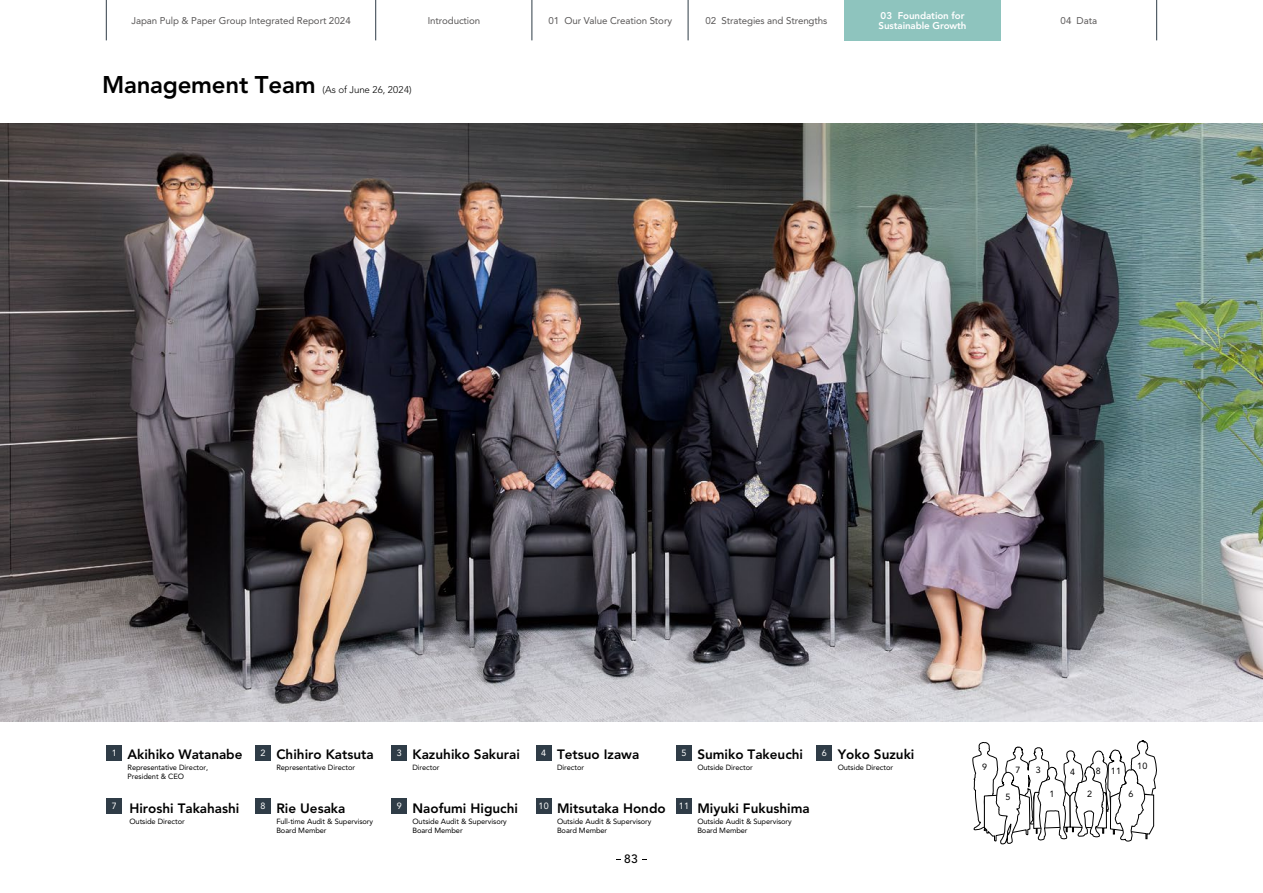
<style>
.page{position:relative;width:1263px;height:893px;background:#fff}
.page>*{position:absolute;margin:0;border:0;box-sizing:border-box;transform-origin:0 0}
.t1{font:800 24px "Avenir LT Std";letter-spacing:-.01em;color:#000}
.t2{font:800 13.5px "Avenir LT Std";color:#000}
.t3{font:500 12px "Avenir LT Std";color:#000}
.t4{font:9.75px "Avenir LT Std";letter-spacing:-.01em;color:#595757}
.t5{font:800 9.75px/10.5px "Avenir LT Std";letter-spacing:-.01em;color:#fff}
.t6{font:300 9.75px "Avenir LT Std";letter-spacing:-.005em;color:#000}
.t7{font:9px "Avenir LT Std";color:#000}
.t8{font:7.5px/9px "Avenir LT Std";letter-spacing:-.01em;color:#000}
</style>
<div class="page">
<img style="left:0;top:123px;width:1263px;height:598px">
<svg style="left:972px;top:740px;width:185px;height:104px"></svg>
<div style="left:106px;top:745px;width:16px;height:16px;background:#2f3c47"></div>
<div style="left:106px;top:798px;width:16px;height:16px;background:#2f3c47"></div>
<div style="left:255px;top:745px;width:16px;height:16px;background:#2f3c47"></div>
<div style="left:255px;top:798px;width:16px;height:16px;background:#2f3c47"></div>
<div style="left:391px;top:745px;width:16px;height:16px;background:#2f3c47"></div>
<div style="left:391px;top:798px;width:16px;height:16px;background:#2f3c47"></div>
<div style="left:536px;top:745px;width:16px;height:16px;background:#2f3c47"></div>
<div style="left:536px;top:798px;width:16px;height:16px;background:#2f3c47"></div>
<div style="left:676px;top:745px;width:16px;height:16px;background:#2f3c47"></div>
<div style="left:676px;top:798px;width:16px;height:16px;background:#2f3c47"></div>
<div style="left:816px;top:745px;width:16px;height:16px;background:#2f3c47"></div>
<div style="left:844px;top:0;width:157px;height:40px;background:#8ec4be"></div>
<hr style="left:688px;top:0;width:1px;height:40px;background:#2f3c47">
<hr style="left:1156px;top:0;width:1px;height:40px;background:#2f3c47">
<hr style="left:532px;top:0;width:1px;height:40px;background:#2f3c47">
<hr style="left:375px;top:0;width:1px;height:40px;background:#2f3c47">
<hr style="left:106px;top:0;width:1px;height:40px;background:#2f3c47">
<h3 class="t5" style="left:879px;top:10px;width:89px">03 Foundation for<br>Sustainable Growth</h3>
<h3 class="t4" style="left:131px;top:15px;width:221px">Japan Pulp &amp; Paper Group Integrated Report 2024</h3>
<h3 class="t4" style="left:428px;top:15px;width:54px">Introduction</h3>
<h3 class="t4" style="left:548px;top:15px;width:125px">01 Our Value Creation Story</h3>
<h3 class="t4" style="left:705px;top:15px;width:123px">02 Strategies and Strengths</h3>
<h3 class="t4" style="left:1060px;top:15px;width:38px">04 Data</h3>
<h1 class="t1" style="left:102px;top:71px;width:215px">Management Team</h1>
<h3 class="t6" style="left:323px;top:84px;width:90px">(As of June 26, 2024)</h3>
<h2 class="t2" style="left:112px;top:746px;width:132px"><sup>1</sup> Akihiko Watanabe</h2>
<p class="t8" style="left:127px;top:763px;width:82px">Representative Director,<br>President &amp; CEO</p>
<h2 class="t2" style="left:112px;top:800px;width:129px"><sup>7</sup> Hiroshi Takahashi</h2>
<p class="t8" style="left:129px;top:816px;width:57px">Outside Director</p>
<h2 class="t2" style="left:261px;top:746px;width:115px"><sup>2</sup> Chihiro Katsuta</h2>
<p class="t8" style="left:276px;top:763px;width:80px">Representative Director</p>
<h2 class="t2" style="left:261px;top:800px;width:86px"><sup>8</sup> Rie Uesaka</h2>
<p class="t8" style="left:276px;top:816px;width:98px">Full-time Audit &amp; Supervisory<br>Board Member</p>
<h2 class="t2" style="left:397px;top:746px;width:125px"><sup>3</sup> Kazuhiko Sakurai</h2>
<p class="t8" style="left:412px;top:763px;width:29px">Director</p>
<h2 class="t2" style="left:397px;top:800px;width:123px"><sup>9</sup> Naofumi Higuchi</h2>
<p class="t8" style="left:412px;top:816px;width:96px">Outside Audit &amp; Supervisory<br>Board Member</p>
<h2 class="t2" style="left:541px;top:746px;width:100px"><sup>4</sup> Tetsuo Izawa</h2>
<p class="t8" style="left:557px;top:763px;width:29px">Director</p>
<h2 class="t2" style="left:538px;top:800px;width:129px"><sup>10</sup> Mitsutaka Hondo</h2>
<p class="t8" style="left:557px;top:816px;width:96px">Outside Audit &amp; Supervisory<br>Board Member</p>
<h3 class="t3" style="left:624px;top:852px;width:15px">83</h3>
<h2 class="t2" style="left:682px;top:746px;width:123px"><sup>5</sup> Sumiko Takeuchi</h2>
<p class="t8" style="left:697px;top:763px;width:57px">Outside Director</p>
<h2 class="t2" style="left:679px;top:800px;width:132px"><sup>11</sup> Miyuki Fukushima</h2>
<p class="t8" style="left:697px;top:816px;width:96px">Outside Audit &amp; Supervisory<br>Board Member</p>
<h2 class="t2" style="left:822px;top:746px;width:94px"><sup>6</sup> Yoko Suzuki</h2>
<p class="t8" style="left:838px;top:763px;width:57px">Outside Director</p>
<p class="t7" style="left:982px;top:762px;width:6px">9</p>
<p class="t7" style="left:1137px;top:761px;width:12px">10</p>
<p class="t7" style="left:1111px;top:765px;width:12px">11</p>
<p class="t7" style="left:1036px;top:764px;width:6px">3</p>
<p class="t7" style="left:1070px;top:767px;width:6px">4</p>
<p class="t7" style="left:1015px;top:765px;width:6px">7</p>
<p class="t7" style="left:1096px;top:766px;width:6px">8</p>
<p class="t7" style="left:1050px;top:789px;width:6px">1</p>
<p class="t7" style="left:1087px;top:789px;width:6px">2</p>
<p class="t7" style="left:1005px;top:792px;width:6px">5</p>
<p class="t7" style="left:1128px;top:789px;width:6px">6</p>
</div>
